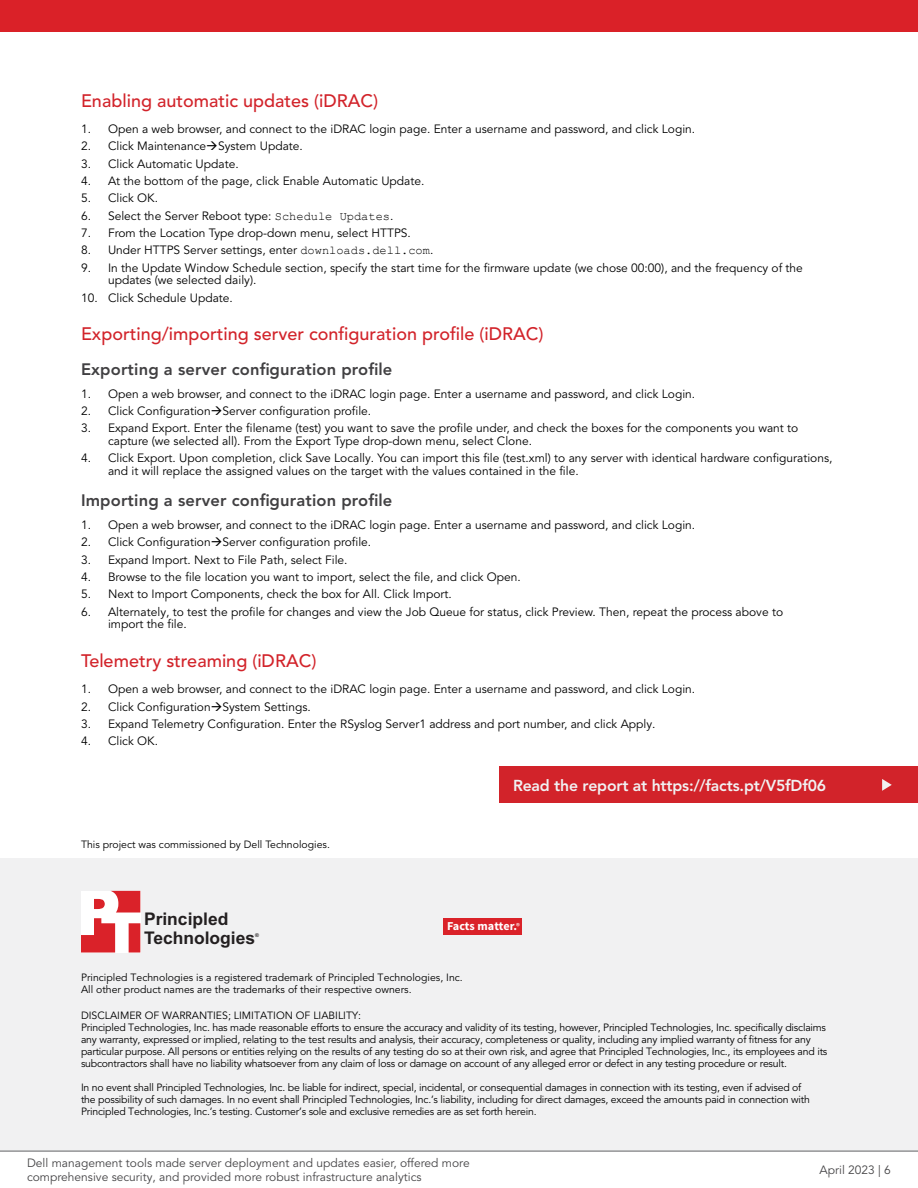
<style>
.page{position:relative;width:918px;height:1188px;background:#fff}
.page>*{position:absolute;margin:0;border:0;box-sizing:border-box;transform-origin:0 0}
.t1{font:500 18px "Avenir LT Pro";color:#d2232a}
.t2{font:700 17.4px/18.6px "Arial";color:#231f20}
.t3{font:800 16.5px "Avenir LT Pro";letter-spacing:.01em;color:#414042}
.t4{font:800 15.75px "Avenir LT Pro";letter-spacing:-.01em;color:#f1f1f2}
.t5{font:700 12.15px "Source Sans Pro";color:#fff}
.t6{font:12px/12.8px "Avenir LT Pro";color:#000}
.t7{font:12px/14.4px "Avenir LT Pro";color:#464547}
.t8{font:10.5px/12px "Avenir LT Pro";letter-spacing:-.02em;color:#000}
.t9{font:10.5px/12.6px "Avenir LT Pro";color:#000}
.t10{font:700 5.25px "Arial";color:#231f20}
.s1{font-family:"Courier New"}
.s2{font-weight:600;font-size:8.55px}
</style>
<div class="page">
<div style="left:0;top:858px;width:918px;height:293px;background:#f1f1f2"></div>
<svg style="left:81px;top:891px;width:59px;height:62px"></svg>
<div style="left:444px;top:918px;width:78px;height:17px;background:#da2229"></div>
<div style="left:500px;top:766px;width:418px;height:37px;background:#d2232a"></div>
<svg style="left:882px;top:779px;width:10px;height:12px"></svg>
<hr style="left:0;top:1151px;width:918px;height:1px;background:#616264">
<div style="left:0;top:0;width:918px;height:32px;background:#da2128"></div>
<h1 class="t1" style="left:81px;top:90px;width:299px">Enabling automatic updates (iDRAC)</h1>
<p class="t6" style="left:81px;top:123px;width:616px">1. Open a web browser, and connect to the iDRAC login page. Enter a username and password, and click Login.</p>
<p class="t6" style="left:81px;top:140px;width:223px">2. Click Maintenance→System Update.</p>
<p class="t6" style="left:81px;top:157px;width:159px">3. Click Automatic Update.</p>
<p class="t6" style="left:81px;top:175px;width:345px">4. At the bottom of the page, click Enable Automatic Update.</p>
<p class="t6" style="left:81px;top:192px;width:79px">5. Click OK.</p>
<p class="t6" style="left:81px;top:209px;width:314px">6. Select the Server Reboot type: <span class="s1">Schedule Updates</span>.</p>
<p class="t6" style="left:81px;top:227px;width:331px">7. From the Location Type drop-down menu, select HTTPS.</p>
<p class="t6" style="left:81px;top:244px;width:354px">8. Under HTTPS Server settings, enter <span class="s1">downloads.dell.com</span>.</p>
<p class="t6" style="left:108px;top:261px;width:696px;text-indent:-27px">9. In the Update Window Schedule section, specify the start time for the firmware update (we chose 00:00), and the frequency of the updates (we selected daily).</p>
<p class="t6" style="left:81px;top:291px;width:153px">10. Click Schedule Update.</p>
<h1 class="t1" style="left:81px;top:323px;width:464px">Exporting/importing server configuration profile (iDRAC)</h1>
<h3 class="t3" style="left:81px;top:359px;width:313px">Exporting a server configuration profile</h3>
<p class="t6" style="left:81px;top:387px;width:616px">1. Open a web browser, and connect to the iDRAC login page. Enter a username and password, and click Login.</p>
<p class="t6" style="left:81px;top:405px;width:292px">2. Click Configuration→Server configuration profile.</p>
<p class="t6" style="left:108px;top:422px;width:692px;text-indent:-27px">3. Expand Export. Enter the filename (test) you want to save the profile under, and check the boxes for the components you want to capture (we selected all). From the Export Type drop-down menu, select Clone.</p>
<p class="t6" style="left:108px;top:452px;width:726px;text-indent:-27px">4. Click Export. Upon completion, click Save Locally. You can import this file (test.xml) to any server with identical hardware configurations, and it will replace the assigned values on the target with the values contained in the file.</p>
<h3 class="t3" style="left:81px;top:491px;width:313px">Importing a server configuration profile</h3>
<p class="t6" style="left:81px;top:519px;width:616px">1. Open a web browser, and connect to the iDRAC login page. Enter a username and password, and click Login.</p>
<p class="t6" style="left:81px;top:536px;width:292px">2. Click Configuration→Server configuration profile.</p>
<p class="t6" style="left:81px;top:553px;width:268px">3. Expand Import. Next to File Path, select File.</p>
<p class="t6" style="left:81px;top:571px;width:441px">4. Browse to the file location you want to import, select the file, and click Open.</p>
<p class="t6" style="left:81px;top:588px;width:372px">5. Next to Import Components, check the box for All. Click Import.</p>
<p class="t6" style="left:108px;top:605px;width:677px;text-indent:-27px">6. Alternately, to test the profile for changes and view the Job Queue for status, click Preview. Then, repeat the process above to import the file.</p>
<h1 class="t1" style="left:81px;top:650px;width:237px">Telemetry streaming (iDRAC)</h1>
<p class="t6" style="left:81px;top:683px;width:616px">1. Open a web browser, and connect to the iDRAC login page. Enter a username and password, and click Login.</p>
<p class="t6" style="left:81px;top:700px;width:231px">2. Click Configuration→System Settings.</p>
<p class="t6" style="left:81px;top:718px;width:576px">3. Expand Telemetry Configuration. Enter the RSyslog Server1 address and port number, and click Apply.</p>
<p class="t6" style="left:81px;top:735px;width:79px">4. Click OK.</p>
<h3 class="t4" style="left:513px;top:776px;width:315px">Read the report at https://facts.pt/V5fDf06</h3>
<p class="t9" style="left:81px;top:838px;width:250px">This project was commissioned by Dell Technologies.</p>
<h2 class="t2" style="left:144px;top:911px;width:113px">Principled<br>Technologies</h2>
<p class="t10" style="left:255px;top:932px;width:5px">®</p>
<p class="t5" style="left:447px;top:918px;width:74px">Facts matter.<span class="s2">®</span></p>
<p class="t9" style="left:81px;top:971px;width:383px">Principled Technologies is a registered trademark of Principled Technologies, Inc.<br>All other product names are the trademarks of their respective owners.</p>
<p class="t8" style="left:81px;top:1009px;width:748px">DISCLAIMER OF WARRANTIES; LIMITATION OF LIABILITY:<br>Principled Technologies, Inc. has made reasonable efforts to ensure the accuracy and validity of its testing, however, Principled Technologies, Inc. specifically disclaims any warranty, expressed or implied, relating to the test results and analysis, their accuracy, completeness or quality, including any implied warranty of fitness for any particular purpose. All persons or entities relying on the results of any testing do so at their own risk, and agree that Principled Technologies, Inc., its employees and its subcontractors shall have no liability whatsoever from any claim of loss or damage on account of any alleged error or defect in any testing procedure or result.</p>
<p class="t8" style="left:81px;top:1081px;width:730px">In no event shall Principled Technologies, Inc. be liable for indirect, special, incidental, or consequential damages in connection with its testing, even if advised of the possibility of such damages. In no event shall Principled Technologies, Inc.’s liability, including for direct damages, exceed the amounts paid in connection with<br>Principled Technologies, Inc.’s testing. Customer’s sole and exclusive remedies are as set forth herein.</p>
<p class="t7" style="left:27px;top:1156px;width:444px">Dell management tools made server deployment and updates easier, offered more comprehensive security, and provided more robust infrastructure analytics</p>
<p class="t7" style="left:820px;top:1163px;width:73px">April 2023 | 6</p>
</div>
